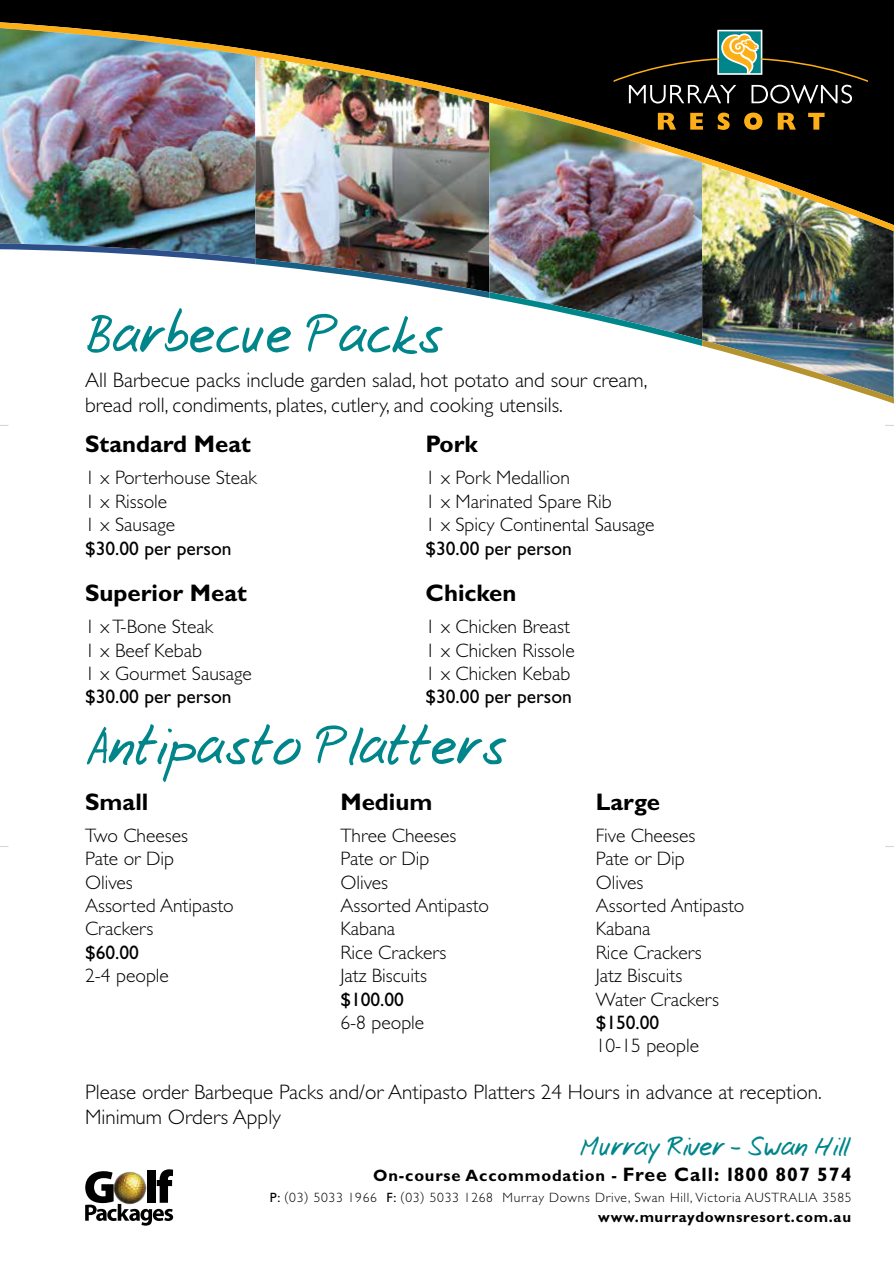
<style>
.page{position:relative;width:894px;height:1264px;background:#fff}
.page>*{position:absolute;margin:0;border:0;box-sizing:border-box;transform-origin:0 0}
.t1{font:54px "Josschrift";color:#00868a}
.t2{font:27px "Josschrift";letter-spacing:-.01em;color:#00868a}
.t3{font:700 24px "Gill Sans Std";color:#000}
.t4{font:300 21px/25.2px "Gill Sans Std";color:#000}
.t5{font:300 19.5px/23.4px "Gill Sans Std";color:#000}
.t6{font:19.5px "Gill Sans Std";color:#000}
.t7{font:700 16.5px "Gill Sans Std";letter-spacing:.05em;color:#000}
.t8{font:700 15px "Gill Sans Std";letter-spacing:.05em;color:#000}
.t9{font:300 13.5px "Gill Sans Std";letter-spacing:.05em;color:#000}
.s1{font-size:19.5px}
.s2{font-weight:400}
</style>
<div class="page">
<div style="left:0;top:0;width:893px;height:21px;background:#000"></div>
<div style="left:0;top:21px;width:893px;height:141px;background:#000"></div>
<img style="left:0;top:28px;width:255px;height:215px">
<img style="left:255px;top:56px;width:234px;height:187px">
<img style="left:489px;top:103px;width:213px;height:140px">
<img style="left:702px;top:162px;width:191px;height:81px">
<img style="left:0;top:243px;width:893px;height:161px">
<div style="left:717px;top:30px;width:45px;height:45px;background:#fff"></div>
<svg style="left:657px;top:113px;width:18px;height:17px"></svg>
<svg style="left:690px;top:113px;width:12px;height:17px"></svg>
<svg style="left:717px;top:113px;width:12px;height:17px"></svg>
<svg style="left:744px;top:113px;width:18px;height:17px"></svg>
<svg style="left:777px;top:113px;width:18px;height:17px"></svg>
<svg style="left:807px;top:113px;width:17px;height:17px"></svg>
<svg style="left:613px;top:31px;width:254px;height:72px;background:#23251d"></svg>
<svg style="left:85px;top:1169px;width:88px;height:56px"></svg>
<h1 class="t1" style="left:85px;top:308px;width:360px">Barbecue Packs</h1>
<p class="t4" style="left:85px;top:370px;width:563px">All Barbecue packs include garden salad, hot potato and sour cream, bread roll, condiments, plates, cutlery, and cooking utensils.</p>
<p class="t3" style="left:85px;top:436px;width:167px">Standard Meat</p>
<p class="t5" style="left:85px;top:469px;width:173px">1 x Porterhouse Steak<br>1 x Rissole<br>1 x Sausage</p>
<p class="t6" style="left:85px;top:541px;width:148px">$30.00 per person</p>
<p class="t3" style="left:85px;top:585px;width:163px">Superior Meat</p>
<p class="t5" style="left:85px;top:618px;width:168px">1 x T-Bone Steak<br>1 x Beef Kebab<br>1 x Gourmet Sausage</p>
<p class="t6" style="left:85px;top:690px;width:148px">$30.00 per person</p>
<p class="t3" style="left:425px;top:436px;width:54px">Pork</p>
<p class="t5" style="left:425px;top:469px;width:230px">1 x Pork Medallion<br>1 x Marinated Spare Rib<br>1 x Spicy Continental Sausage</p>
<p class="t6" style="left:425px;top:541px;width:148px">$30.00 per person</p>
<p class="t3" style="left:425px;top:585px;width:92px">Chicken</p>
<p class="t5" style="left:425px;top:618px;width:151px">1 x Chicken Breast<br>1 x Chicken Rissole<br>1 x Chicken Kebab</p>
<p class="t6" style="left:425px;top:690px;width:148px">$30.00 per person</p>
<h1 class="t1" style="left:85px;top:720px;width:424px">Antipasto Platters</h1>
<p class="t3" style="left:85px;top:793px;width:65px">Small</p>
<p class="t5" style="left:85px;top:826px;width:150px">Two Cheeses<br>Pate or Dip<br>Olives<br>Assorted Antipasto<br>Crackers</p>
<p class="t6" style="left:85px;top:945px;width:55px">$60.00</p>
<p class="t5" style="left:85px;top:966px;width:85px">2-4 people</p>
<p class="t3" style="left:340px;top:793px;width:93px">Medium</p>
<p class="t5" style="left:340px;top:826px;width:150px">Three Cheeses<br>Pate or Dip<br>Olives<br>Assorted Antipasto<br>Kabana<br>Rice Crackers<br>Jatz Biscuits</p>
<p class="t6" style="left:340px;top:992px;width:65px">$100.00</p>
<p class="t5" style="left:340px;top:1013px;width:85px">6-8 people</p>
<p class="t3" style="left:595px;top:793px;width:66px">Large</p>
<p class="t5" style="left:595px;top:826px;width:150px">Five Cheeses<br>Pate or Dip<br>Olives<br>Assorted Antipasto<br>Kabana<br>Rice Crackers<br>Jatz Biscuits<br>Water Crackers</p>
<p class="t6" style="left:595px;top:1015px;width:65px">$150.00</p>
<p class="t5" style="left:595px;top:1037px;width:105px">10-15 people</p>
<p class="t4" style="left:85px;top:1082px;width:738px">Please order Barbeque Packs and/or Antipasto Platters 24 Hours in advance at reception.<br>Minimum Orders Apply</p>
<h2 class="t2" style="left:579px;top:1133px;width:271px">Murray River - Swan Hill</h2>
<p class="t7" style="left:373px;top:1170px;width:479px">On-course Accommodation - <span class="s1">Free Call: 1800 807 574</span></p>
<p class="t9" style="left:270px;top:1192px;width:583px"><span class="s2">P:</span> (03) 5033 1966 <span class="s2">F:</span> (03) 5033 1268 Murray Downs Drive, Swan Hill, Victoria AUSTRALIA 3585</p>
<p class="t8" style="left:598px;top:1211px;width:254px">www.murraydownsresort.com.au</p>
</div>
